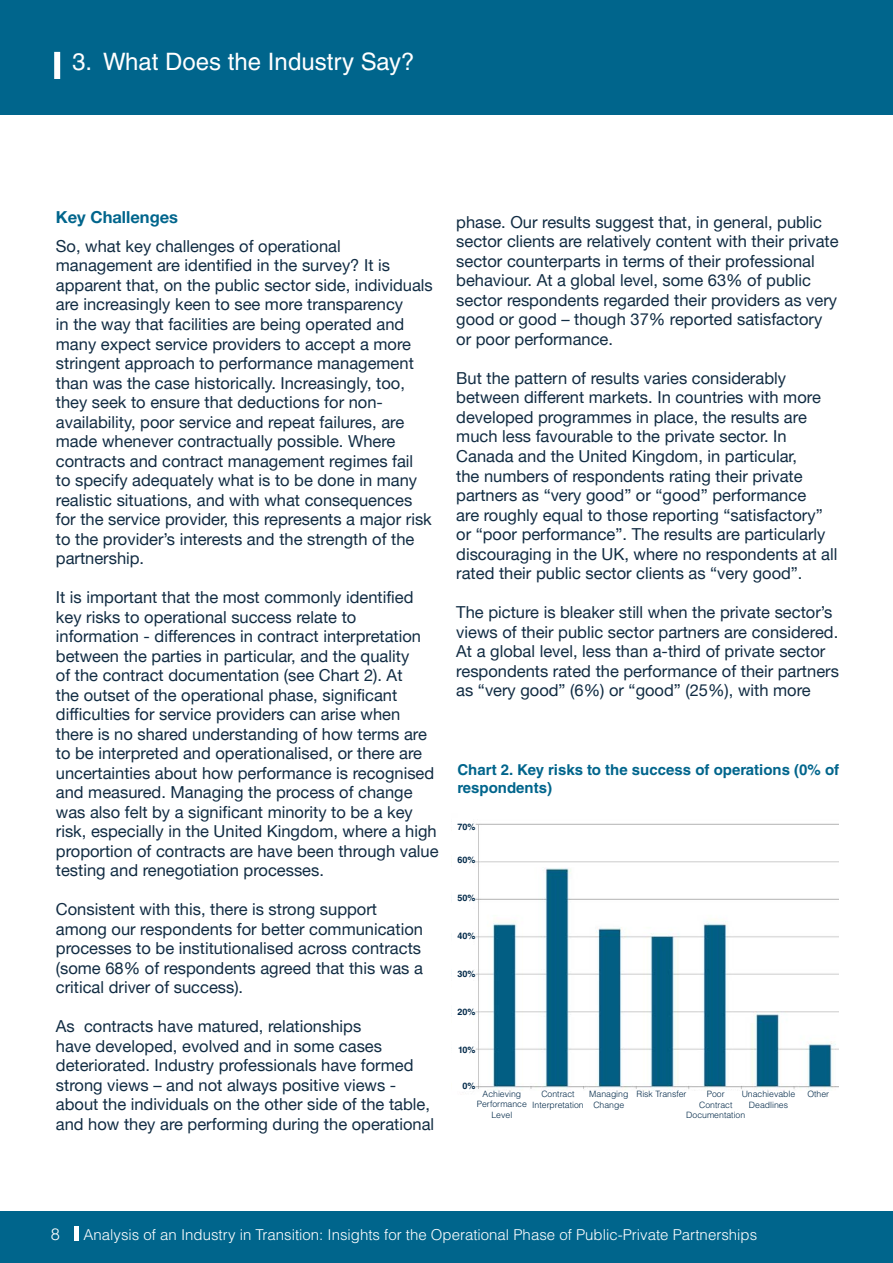
<style>
.page{position:relative;width:893px;height:1263px;background:#fff}
.page>*{position:absolute;margin:0;border:0;box-sizing:border-box;transform-origin:0 0}
.t1{font:24px "Helvetica LT Std";color:#fff}
.t2{font:16.5px/19.5px "Helvetica Neue";color:#112c43}
.t3{font:700 16.5px "Helvetica Neue";color:#00658c}
.t4{font:300 16.5px "Helvetica LT Std";color:#fff}
.t5{font:300 15px "Helvetica LT Std";color:#fff}
.t6{font:700 15px/18px "Helvetica LT Std";color:#00658c}
.t7{font:700 9px "Helvetica LT Std";color:#002848}
.t8{font:300 8.7px/10.5px "Helvetica LT Std";color:#002848;text-align:center}
</style>
<div class="page">
<div style="left:0;top:1212px;width:893px;height:51px;background:#00658c"></div>
<div style="left:74px;top:1226px;width:5px;height:14px;background:#fff"></div>
<div style="left:0;top:0;width:893px;height:115px;background:#00658c"></div>
<div style="left:54px;top:52px;width:6px;height:27px;background:#fff"></div>
<img style="left:473px;top:823px;width:366px;height:268px">
<h1 class="t1" style="left:72px;top:48px;width:344px">3. What Does the Industry Say?</h1>
<p class="t3" style="left:56px;top:207px;width:124px">Key Challenges</p>
<p class="t2" style="left:56px;top:236px;width:378px">So, what key challenges of operational management are identified in the survey? It is apparent that, on the public sector side, individuals are increasingly keen to see more transparency<br>in the way that facilities are being operated and many expect service providers to accept a more stringent approach to performance management than was the case historically. Increasingly, too, they seek to ensure that deductions for non&shy;availability, poor service and repeat failures, are made whenever contractually possible. Where contracts and contract management regimes fail<br>to specify adequately what is to be done in many realistic situations, and with what consequences for the service provider, this represents a major risk to the provider’s interests and the strength of the partnership.</p>
<p class="t2" style="left:56px;top:587px;width:384px">It is important that the most commonly identified key risks to operational success relate to information - differences in contract interpretation between the parties in particular, and the quality<br>of the contract documentation (see Chart 2). At<br>the outset of the operational phase, significant difficulties for service providers can arise when there is no shared understanding of how terms are to be interpreted and operationalised, or there are uncertainties about how performance is recognised and measured. Managing the process of change was also felt by a significant minority to be a key risk, especially in the United Kingdom, where a high proportion of contracts are have been through value testing and renegotiation processes.</p>
<p class="t2" style="left:56px;top:899px;width:369px">Consistent with this, there is strong support among our respondents for better communication processes to be institutionalised across contracts (some 68% of respondents agreed that this was a critical driver of success).</p>
<p class="t2" style="left:56px;top:1016px;width:380px">As contracts have matured, relationships<br>have developed, evolved and in some cases deteriorated. Industry professionals have formed strong views – and not always positive views - about the individuals on the other side of the table, and how they are performing during the operational</p>
<p class="t2" style="left:456px;top:212px;width:384px">phase. Our results suggest that, in general, public sector clients are relatively content with their private sector counterparts in terms of their professional behaviour. At a global level, some 63% of public sector respondents regarded their providers as very good or good – though 37% reported satisfactory or poor performance.</p>
<p class="t2" style="left:456px;top:368px;width:383px">But the pattern of results varies considerably between different markets. In countries with more developed programmes in place, the results are much less favourable to the private sector. In Canada and the United Kingdom, in particular,<br>the numbers of respondents rating their private partners as “very good” or “good” performance<br>are roughly equal to those reporting “satisfactory” or “poor performance”. The results are particularly discouraging in the UK, where no respondents at all rated their public sector clients as “very good”.</p>
<p class="t2" style="left:456px;top:602px;width:384px">The picture is bleaker still when the private sector’s views of their public sector partners are considered.<br>At a global level, less than a-third of private sector respondents rated the performance of their partners as “very good” (6%) or “good” (25%), with more</p>
<p class="t6" style="left:457px;top:760px;width:383px">Chart 2. Key risks to the success of operations (0% of respondents)</p>
<p class="t7" style="left:458px;top:822px;width:20px">70%</p>
<p class="t7" style="left:458px;top:854px;width:20px">60%</p>
<p class="t7" style="left:458px;top:892px;width:20px">50%</p>
<p class="t7" style="left:458px;top:930px;width:20px">40%</p>
<p class="t7" style="left:458px;top:968px;width:20px">30%</p>
<p class="t7" style="left:458px;top:1006px;width:20px">20%</p>
<p class="t7" style="left:458px;top:1044px;width:19px">10%</p>
<p class="t7" style="left:463px;top:1081px;width:15px">0%</p>
<p class="t8" style="left:589px;top:1088px;width:41px">Managing<br>Change</p>
<p class="t8" style="left:637px;top:1089px;width:51px">Risk Transfer</p>
<p class="t8" style="left:807px;top:1088px;width:23px">Other</p>
<p class="t8" style="left:532px;top:1088px;width:53px">Contract<br>Interpretation</p>
<p class="t8" style="left:742px;top:1088px;width:55px">Unachievable<br>Deadlines</p>
<p class="t8" style="left:477px;top:1088px;width:52px">Achieving<br>Performance<br>Level</p>
<p class="t8" style="left:686px;top:1089px;width:60px">Poor<br>Contract<br>Documentation</p>
<p class="t4" style="left:51px;top:1224px;width:11px">8</p>
<p class="t5" style="left:84px;top:1225px;width:675px">Analysis of an Industry in Transition: Insights for the Operational Phase of Public-Private Partnerships</p>
</div>
